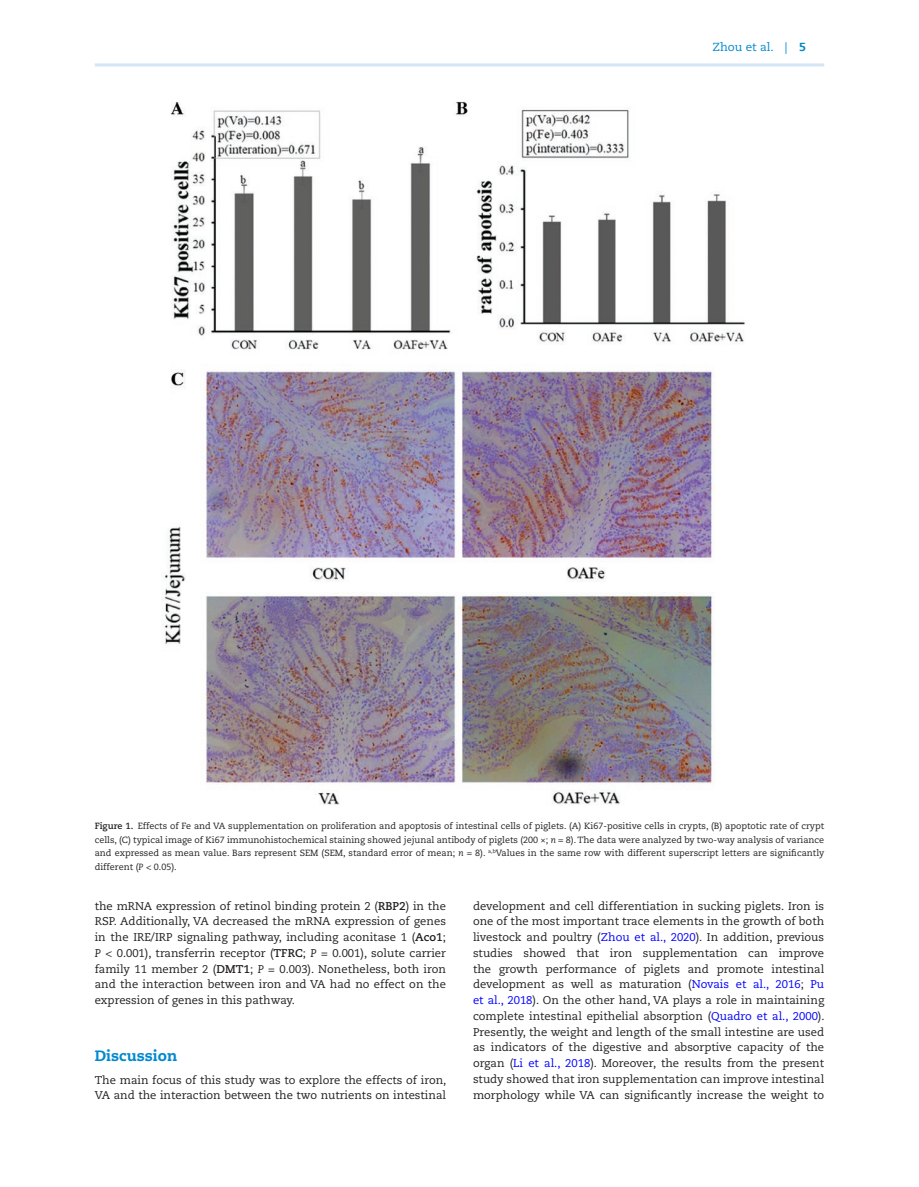
<style>
.page{position:relative;width:919px;height:1187px;background:#fff}
.page>*{position:absolute;margin:0;border:0;box-sizing:border-box;transform-origin:0 0}
.t1{font:800 15px "Caecilia LT Std";color:#0089cf}
.t2{font:11.7px "Caecilia LT Std";color:#0089cf}
.t3{font:11.25px/15.8px "Caecilia LT Std";color:#231f20;text-align:justify}
.t4{font:9px/13.5px "Caecilia LT Std";color:#231f20;text-align:justify}
.s1{font-weight:800}
.s2{font-weight:700}
.s3{font-family:"Gandhari Unicode"}
.s4{font-style:italic}
.s5{color:#00f}
</style>
<div class="page">
<hr style="left:95px;top:63px;width:729px;height:3px;background:#d4e6f6">
<img style="left:162px;top:101px;width:583px;height:704px">
<p class="t2" style="left:712px;top:41px;width:95px">Zhou et al. | <span class="s1">5</span></p>
<p class="t4" style="left:95px;top:819px;width:731px"><span class="s2">Figure 1.</span> Effects of Fe and VA supplementation on proliferation and apoptosis of intestinal cells of piglets. (A) Ki67-positive cells in crypts, (B) apoptotic rate of crypt cells, (C) typical image of Ki67 immunohistochemical staining showed jejunal antibody of piglets (200 <span class="s3">×</span>; <span class="s4">n</span> = 8). The data were analyzed by two-way analysis of variance and expressed as mean value. Bars represent SEM (SEM, standard error of mean; <span class="s4">n</span> = 8). <sup>a,b</sup>Values in the same row with different superscript letters are significantly different (<span class="s4">P</span> &lt; 0.05).</p>
<p class="t3" style="left:95px;top:897px;width:353px">the mRNA expression of retinol binding protein 2 (<span class="s2">RBP2</span>) in the RSP. Additionally, VA decreased the mRNA expression of genes in the IRE/IRP signaling pathway, including aconitase 1 (<span class="s2">Aco1</span>; <span class="s4">P</span> &lt; 0.001), transferrin receptor (<span class="s2">TFRC</span>; <span class="s4">P</span> = 0.001), solute carrier family 11 member 2 (<span class="s2">DMT1</span>; <span class="s4">P</span> = 0.003). Nonetheless, both iron and the interaction between iron and VA had no effect on the expression of genes in this pathway.</p>
<h1 class="t1" style="left:95px;top:1046px;width:84px">Discussion</h1>
<p class="t3" style="left:95px;top:1071px;width:353px">The main focus of this study was to explore the effects of iron,<br>VA and the interaction between the two nutrients on intestinal</p>
<p class="t3" style="left:473px;top:897px;width:353px">development and cell differentiation in sucking piglets. Iron is one of the most important trace elements in the growth of both livestock and poultry (<span class="s5">Zhou et al., 2020</span>). In addition, previous studies showed that iron supplementation can improve the growth performance of piglets and promote intestinal development as well as maturation (<span class="s5">Novais et al., 2016</span>; <span class="s5">Pu et al., 2018</span>). On the other hand, VA plays a role in maintaining complete intestinal epithelial absorption (<span class="s5">Quadro et al., 2000</span>).<br>Presently, the weight and length of the small intestine are used as indicators of the digestive and absorptive capacity of the organ (<span class="s5">Li et al., 2018</span>). Moreover, the results from the present study showed that iron supplementation can improve intestinal morphology while VA can significantly increase the weight to</p>
</div>
